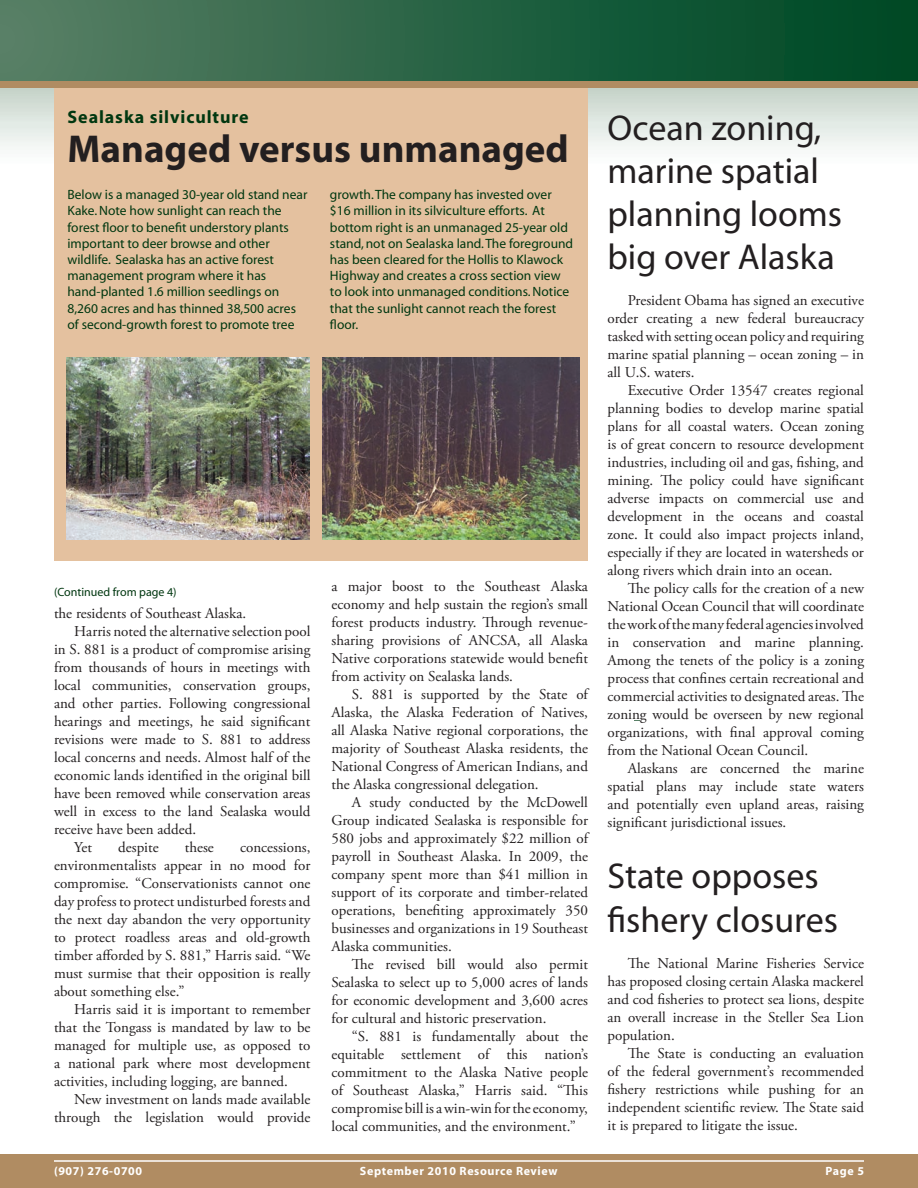
<style>
.page{position:relative;width:918px;height:1188px;background:#fff}
.page>*{position:absolute;margin:0;border:0;box-sizing:border-box;transform-origin:0 0}
.t1{font:700 39px "Myriad";color:#231f20}
.t2{font:36px/43.2px "Myriad";color:#231f20}
.t3{font:700 18px "Myriad";letter-spacing:.05em;color:#003710}
.t4{font:15px/18px "Adobe Garamond Pro";color:#231f20;text-align:justify}
.t5{font:13.5px/16.2px "Myriad";color:#003710}
.t6{font:700 12px "Myriad";letter-spacing:.05em;color:#fff}
.t7{font:12px "Myriad";color:#003710}
</style>
<div class="page">
<div style="left:0;top:1154px;width:918px;height:34px;background:#b08c62"></div>
<hr style="left:54px;top:1160px;width:810px;height:2px;background:#fff">
<svg style="left:0;top:88px;width:918px;height:59px"></svg>
<div style="left:0;top:0;width:918px;height:81px;background:linear-gradient(to right,#587f65,#004723)"></div>
<div style="left:0;top:81px;width:918px;height:7px;background:#b08c62"></div>
<div style="left:54px;top:176px;width:534px;height:169px;background:#e4c19f"></div>
<div style="left:54px;top:88px;width:534px;height:88px;background:#e4c19f"></div>
<div style="left:54px;top:345px;width:534px;height:216px;background:#e4c19f"></div>
<img style="left:66px;top:357px;width:244px;height:183px">
<img style="left:323px;top:357px;width:256px;height:183px">
<p class="t3" style="left:68px;top:108px;width:183px">Sealaska silviculture</p>
<h2 class="t2" style="left:608px;top:107px;width:236px">Ocean zoning, marine spatial planning looms big over Alaska</h2>
<p class="t4" style="left:607px;top:292px;width:258px;text-indent:20px">President Obama has signed an executive order creating a new federal bureaucracy tasked with setting ocean policy and requiring marine spatial planning – ocean zoning – in all U.S. waters.</p>
<p class="t4" style="left:607px;top:382px;width:258px;text-indent:20px">Executive Order 13547 creates regional planning bodies to develop marine spatial plans for all coastal waters. Ocean zoning is of great concern to resource development industries, including oil and gas, fishing, and mining. The policy could have significant adverse impacts on commercial use and development in the oceans and coastal zone. It could also impact projects inland, especially if they are located in watersheds or along rivers which drain into an ocean.</p>
<p class="t4" style="left:607px;top:580px;width:258px;text-indent:20px">The policy calls for the creation of a new National Ocean Council that will coordinate the work of the many federal agencies involved in conservation and marine planning.<br>Among the tenets of the policy is a zoning process that confines certain recreational and commercial activities to designated areas. The zoning would be overseen by new regional organizations, with final approval coming from the National Ocean Council.</p>
<p class="t4" style="left:607px;top:760px;width:258px;text-indent:20px">Alaskans are concerned the marine spatial plans may include state waters and potentially even upland areas, raising significant jurisdictional issues.</p>
<h2 class="t2" style="left:608px;top:856px;width:232px">State opposes fishery closures</h2>
<p class="t4" style="left:607px;top:954px;width:258px;text-indent:20px">The National Marine Fisheries Service has proposed closing certain Alaska mackerel and cod fisheries to protect sea lions, despite an overall increase in the Steller Sea Lion population.</p>
<p class="t4" style="left:607px;top:1044px;width:258px;text-indent:20px">The State is conducting an evaluation of the federal government’s recommended fishery restrictions while pushing for an independent scientific review. The State said it is prepared to litigate the issue.</p>
<h1 class="t1" style="left:68px;top:129px;width:503px">Managed versus unmanaged</h1>
<p class="t5" style="left:68px;top:187px;width:241px">Below is a managed 30-year old stand near Kake. Note how sunlight can reach the forest floor to benefit understory plants important to deer browse and other wildlife. Sealaska has an active forest management program where it has hand-planted 1.6 million seedlings on 8,260 acres and has thinned 38,500 acres of second-growth forest to promote tree</p>
<p class="t5" style="left:330px;top:187px;width:245px">growth. The company has invested over $16 million in its silviculture efforts. At bottom right is an unmanaged 25-year old stand, not on Sealaska land. The foreground has been cleared for the Hollis to Klawock Highway and creates a cross section view to look into unmanaged conditions. Notice that the sunlight cannot reach the forest floor.</p>
<p class="t4" style="left:332px;top:578px;width:258px">a major boost to the Southeast Alaska economy and help sustain the region’s small forest products industry. Through revenue&shy;sharing provisions of ANCSA, all Alaska Native corporations statewide would benefit from activity on Sealaska lands.</p>
<p class="t4" style="left:332px;top:686px;width:258px;text-indent:20px">S. 881 is supported by the State of Alaska, the Alaska Federation of Natives, all Alaska Native regional corporations, the majority of Southeast Alaska residents, the National Congress of American Indians, and the Alaska congressional delegation.</p>
<p class="t4" style="left:332px;top:794px;width:258px;text-indent:20px">A study conducted by the McDowell Group indicated Sealaska is responsible for 580 jobs and approximately $22 million of payroll in Southeast Alaska. In 2009, the company spent more than $41 million in support of its corporate and timber-related operations, benefiting approximately 350 businesses and organizations in 19 Southeast Alaska communities.</p>
<p class="t4" style="left:332px;top:956px;width:258px;text-indent:20px">The revised bill would also permit Sealaska to select up to 5,000 acres of lands for economic development and 3,600 acres for cultural and historic preservation.</p>
<p class="t4" style="left:332px;top:1028px;width:258px;text-indent:20px">“S. 881 is fundamentally about the equitable settlement of this nation’s commitment to the Alaska Native people of Southeast Alaska,” Harris said. “This compromise bill is a win-win for the economy, local communities, and the environment.”</p>
<p class="t7" style="left:54px;top:586px;width:124px">(Continued from page 4)</p>
<p class="t4" style="left:54px;top:605px;width:194px">the residents of Southeast Alaska.</p>
<p class="t4" style="left:74px;top:623px;width:238px">Harris noted the alternative selection pool</p>
<p class="t4" style="left:54px;top:641px;width:258px">in S. 881 is a product of compromise arising</p>
<p class="t4" style="left:54px;top:659px;width:258px">from thousands of hours in meetings with</p>
<p class="t4" style="left:54px;top:677px;width:258px">local communities, conservation groups,</p>
<p class="t4" style="left:54px;top:695px;width:258px">and other parties. Following congressional</p>
<p class="t4" style="left:54px;top:713px;width:258px">hearings and meetings, he said significant</p>
<p class="t4" style="left:54px;top:731px;width:258px">revisions were made to S. 881 to address</p>
<p class="t4" style="left:54px;top:749px;width:258px">local concerns and needs. Almost half of the</p>
<p class="t4" style="left:54px;top:767px;width:258px">economic lands identified in the original bill</p>
<p class="t4" style="left:54px;top:785px;width:258px">have been removed while conservation areas</p>
<p class="t4" style="left:54px;top:803px;width:258px">well in excess to the land Sealaska would</p>
<p class="t4" style="left:54px;top:821px;width:144px">receive have been added.</p>
<p class="t4" style="left:74px;top:839px;width:19px">Yet</p>
<p class="t4" style="left:118px;top:839px;width:42px">despite</p>
<p class="t4" style="left:185px;top:839px;width:31px">these</p>
<p class="t4" style="left:54px;top:839px;width:258px;text-indent:186px">concessions, environmentalists appear in no mood for compromise. “Conservationists cannot one day profess to protect undisturbed forests and the next day abandon the very opportunity to protect roadless areas and old-growth timber afforded by S. 881,” Harris said. “We must surmise that their opposition is really about something else.”</p>
<p class="t4" style="left:54px;top:1001px;width:258px;text-indent:20px">Harris said it is important to remember that the Tongass is mandated by law to be managed for multiple use, as opposed to a national park where most development activities, including logging, are banned.</p>
<p class="t4" style="left:54px;top:1091px;width:258px;text-align:right">New investment on lands made available through the legislation would provide</p>
<p class="t6" style="left:54px;top:1164px;width:90px">(907) 276-0700</p>
<p class="t6" style="left:360px;top:1164px;width:199px">September 2010 Resource Review</p>
<p class="t6" style="left:825px;top:1164px;width:40px">Page 5</p>
</div>
